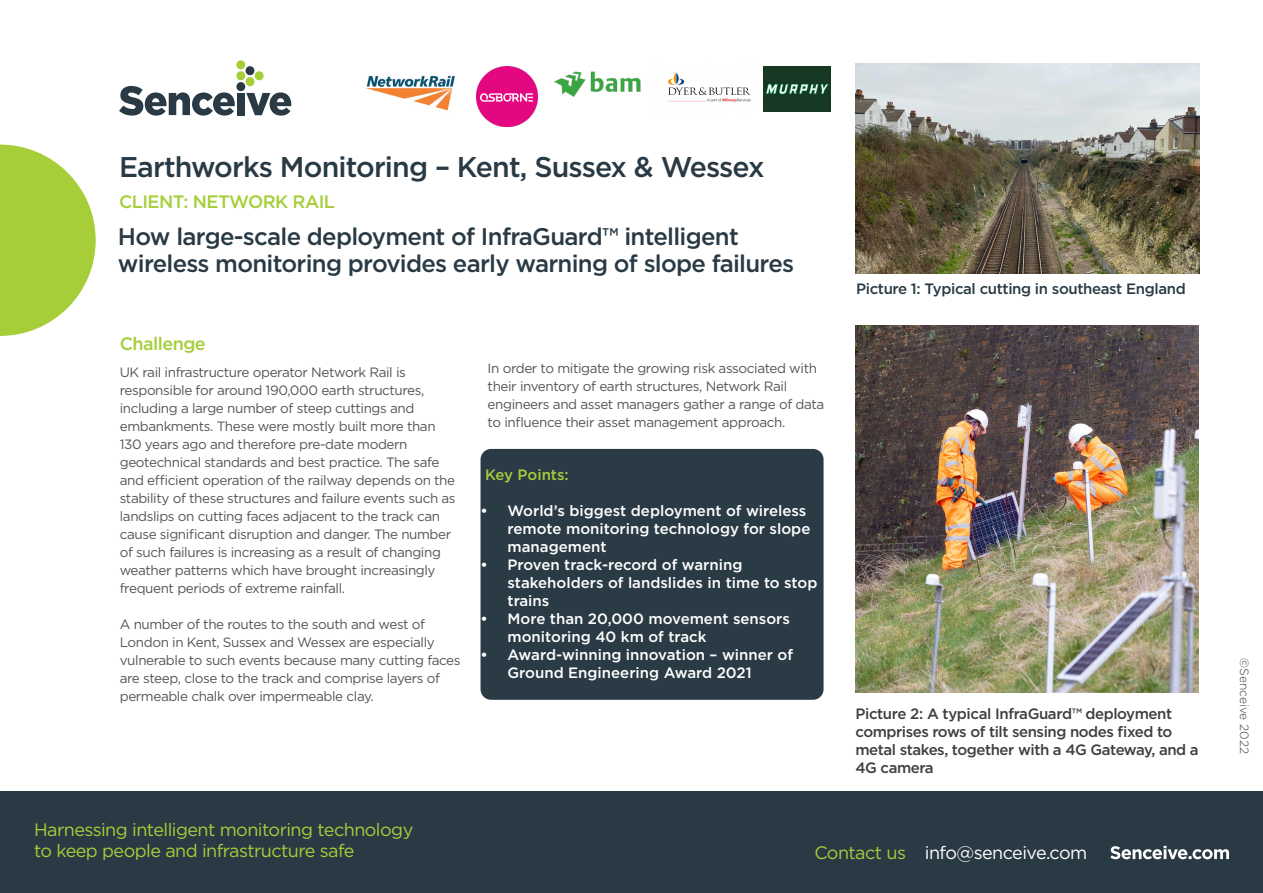
<style>
.page{position:relative;width:1263px;height:893px;background:#fff}
.page>*{position:absolute;margin:0;border:0;box-sizing:border-box;transform-origin:0 0}
.t1{font:500 28.5px "Gotham";letter-spacing:-.03em;color:#293a45}
.t2{font:500 24px/27px "Gotham";letter-spacing:-.03em;color:#293a45}
.t3{font:18px/21px "Gotham";letter-spacing:-.03em;color:#a6ce39}
.t4{font:500 18px "Gotham";letter-spacing:-.03em;color:#a6ce39}
.t5{font:18px "Gotham";letter-spacing:-.03em;color:#fff}
.t6{font:500 15px/18px "Gotham";color:#fff}
.t7{font:500 15px/18px "Gotham";letter-spacing:-.03em;color:#3e3e3f}
.t8{font:500 15px "Gotham";letter-spacing:-.025em;color:#293a45}
.t9{font:500 15px "Gotham";color:#a6ce3b}
.t10{font:13.5px/18px "Gotham";letter-spacing:-.03em;color:#545557}
.t11{font:300 12px "Gotham";color:#3e3e3f}
.s1{color:#a6ce39}
</style>
<div class="page">
<div style="left:0;top:792px;width:1263px;height:101px;background:#293a45"></div>
<svg style="left:119px;top:60px;width:172px;height:56px"></svg>
<svg style="left:0;top:145px;width:96px;height:191px"></svg>
<svg style="left:1110px;top:846px;width:119px;height:13px"></svg>
<img style="left:763px;top:67px;width:68px;height:45px">
<img style="left:366px;top:75px;width:89px;height:36px">
<img style="left:855px;top:64px;width:344px;height:209px">
<div style="left:480px;top:449px;width:343px;height:251px;background:#2b3b46;border-radius:11px"></div>
<img style="left:855px;top:325px;width:343px;height:367px">
<img style="left:554px;top:71px;width:87px;height:26px">
<img style="left:476px;top:66px;width:61px;height:61px">
<img style="left:668px;top:73px;width:83px;height:29px">
<p class="t1" style="left:119px;top:148px;width:647px">Earthworks Monitoring – Kent, Sussex &amp; Wessex</p>
<p class="t4" style="left:119px;top:190px;width:218px">CLIENT: NETWORK RAIL</p>
<p class="t2" style="left:118px;top:222px;width:678px">How large-scale deployment of InfraGuard™ intelligent wireless monitoring provides early warning of slope failures</p>
<p class="t4" style="left:120px;top:332px;width:87px">Challenge</p>
<p class="t10" style="left:120px;top:363px;width:337px">UK rail infrastructure operator Network Rail is responsible for around 190,000 earth structures, including a large number of steep cuttings and embankments. These were mostly built more than 130 years ago and therefore pre-date modern geotechnical standards and best practice. The safe and efficient operation of the railway depends on the stability of these structures and failure events such as landslips on cutting faces adjacent to the track can cause significant disruption and danger. The number of such failures is increasing as a result of changing weather patterns which have brought increasingly frequent periods of extreme rainfall.</p>
<p class="t10" style="left:120px;top:615px;width:342px">A number of the routes to the south and west of London in Kent, Sussex and Wessex are especially vulnerable to such events because many cutting faces are steep, close to the track and comprise layers of permeable chalk over impermeable clay.</p>
<p class="t10" style="left:488px;top:359px;width:338px">In order to mitigate the growing risk associated with their inventory of earth structures, Network Rail engineers and asset managers gather a range of data to influence their asset management approach.</p>
<p class="t9" style="left:485px;top:465px;width:85px">Key Points:</p>
<p class="t6" style="left:507px;top:501px;width:304px;text-indent:-27px">• World’s biggest deployment of wireless remote monitoring technology for slope management</p>
<p class="t6" style="left:507px;top:555px;width:311px;text-indent:-27px">• Proven track-record of warning stakeholders of landslides in time to stop trains</p>
<p class="t6" style="left:507px;top:609px;width:284px;text-indent:-27px">• More than 20,000 movement sensors monitoring 40 km of track</p>
<p class="t6" style="left:507px;top:645px;width:287px;text-indent:-27px">• Award-winning innovation – winner of<br>Ground Engineering Award 2021</p>
<p class="t8" style="left:856px;top:279px;width:331px">Picture 1: Typical cutting in southeast England</p>
<p class="t7" style="left:855px;top:705px;width:345px">Picture 2: A typical InfraGuard™ deployment comprises rows of tilt sensing nodes fixed to metal stakes, together with a 4G Gateway, and a 4G camera</p>
<p class="t3" style="left:34px;top:819px;width:381px">Harnessing intelligent monitoring technology to keep people and infrastructure safe</p>
<p class="t5" style="left:814px;top:841px;width:274px"><span class="s1">Contact us</span> info@senceive.com</p>
<p class="t11" style="left:1252px;top:658px;width:97px;rotate:90deg">©Senceive 2022</p>
</div>
